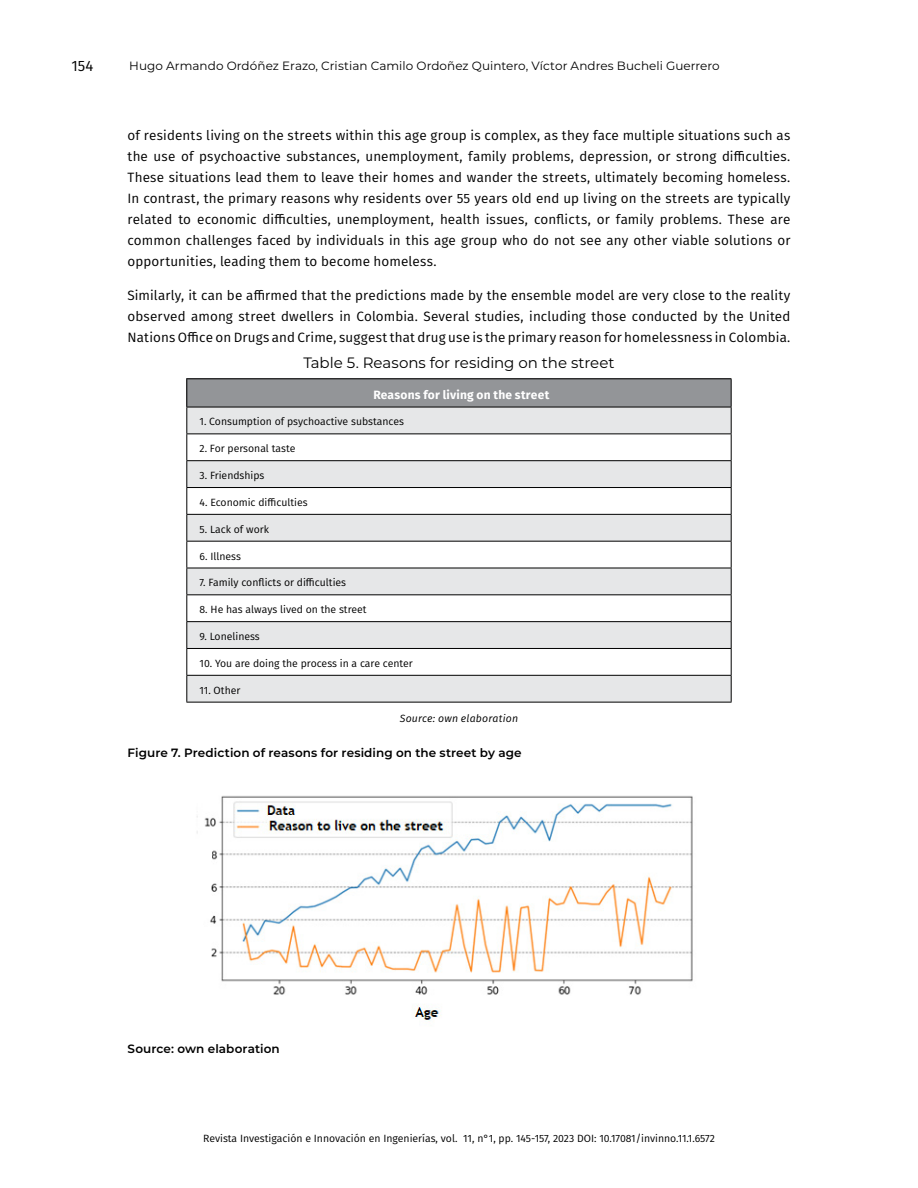
<style>
.page{position:relative;width:918px;height:1188px;background:#fff}
.page>*{position:absolute;margin:0;border:0;box-sizing:border-box;transform-origin:0 0}
.t1{font:15px "Montserrat";color:#000}
.t2{font:15px "Fira Sans";color:#000}
.t3{font:13.5px/21px "Fira Sans";letter-spacing:.01em;color:#000;text-align:justify}
.t4{font:12px "Montserrat";letter-spacing:.005em;color:#000}
.t5{font:600 12px "Montserrat";letter-spacing:.01em;color:#000}
.t6{font:700 12px "Fira Sans";letter-spacing:.015em;color:#fff}
.t7{font:10.5px "Fira Sans";color:#000}
.t8{font:italic 10.5px "Fira Sans";letter-spacing:.015em;color:#000}
</style>
<div class="page">
<div style="left:187px;top:379px;width:544px;height:28px;background:#939598"></div>
<svg style="left:187px;top:408px;width:544px;height:294px;fill:#e6e7e8"></svg>
<hr style="left:186px;top:378px;width:546px;height:1px;background:#000">
<hr style="left:186px;top:407px;width:546px;height:1px;background:#000">
<hr style="left:186px;top:433px;width:546px;height:1px;background:#000">
<hr style="left:186px;top:460px;width:546px;height:1px;background:#000">
<hr style="left:186px;top:487px;width:546px;height:1px;background:#000">
<hr style="left:186px;top:514px;width:546px;height:1px;background:#000">
<hr style="left:186px;top:541px;width:546px;height:1px;background:#000">
<hr style="left:186px;top:568px;width:546px;height:1px;background:#000">
<hr style="left:186px;top:594px;width:546px;height:1px;background:#000">
<hr style="left:186px;top:621px;width:546px;height:1px;background:#000">
<hr style="left:186px;top:648px;width:546px;height:1px;background:#000">
<hr style="left:186px;top:675px;width:546px;height:1px;background:#000">
<hr style="left:186px;top:702px;width:546px;height:1px;background:#000">
<svg style="left:186px;top:379px;width:1px;height:323px"></svg>
<svg style="left:731px;top:379px;width:1px;height:323px"></svg>
<img style="left:197px;top:795px;width:496px;height:226px">
<p class="t2" style="left:71px;top:54px;width:24px">154</p>
<p class="t4" style="left:129px;top:57px;width:592px">Hugo Armando Ordóñez Erazo, Cristian Camilo Ordoñez Quintero, Víctor Andres Bucheli Guerrero</p>
<p class="t3" style="left:128px;top:125px;width:664px">of residents living on the streets within this age group is complex, as they face multiple situations such as the use of psychoactive substances, unemployment, family problems, depression, or strong difficulties.<br>These situations lead them to leave their homes and wander the streets, ultimately becoming homeless.<br>In contrast, the primary reasons why residents over 55 years old end up living on the streets are typically related to economic difficulties, unemployment, health issues, conflicts, or family problems. These are common challenges faced by individuals in this age group who do not see any other viable solutions or opportunities, leading them to become homeless.</p>
<p class="t3" style="left:128px;top:284px;width:664px">Similarly, it can be affirmed that the predictions made by the ensemble model are very close to the reality observed among street dwellers in Colombia. Several studies, including those conducted by the United Nations Office on Drugs and Crime, suggest that drug use is the primary reason for homelessness in Colombia.</p>
<p class="t1" style="left:303px;top:353px;width:313px">Table 5. Reasons for residing on the street</p>
<p class="t6" style="left:373px;top:384px;width:177px">Reasons for living on the street</p>
<p class="t7" style="left:200px;top:414px;width:206px">1. Consumption of psychoactive substances</p>
<p class="t7" style="left:200px;top:441px;width:97px">2. For personal taste</p>
<p class="t7" style="left:200px;top:468px;width:66px">3. Friendships</p>
<p class="t7" style="left:200px;top:494px;width:110px">4. Economic difficulties</p>
<p class="t7" style="left:200px;top:521px;width:71px">5. Lack of work</p>
<p class="t7" style="left:200px;top:548px;width:43px">6. Illness</p>
<p class="t7" style="left:200px;top:575px;width:148px">7. Family conflicts or difficulties</p>
<p class="t7" style="left:200px;top:602px;width:169px">8. He has always lived on the street</p>
<p class="t7" style="left:200px;top:629px;width:62px">9. Loneliness</p>
<p class="t7" style="left:200px;top:655px;width:215px">10. You are doing the process in a care center</p>
<p class="t7" style="left:200px;top:682px;width:42px">11. Other</p>
<p class="t8" style="left:400px;top:710px;width:120px">Source: own elaboration</p>
<p class="t5" style="left:128px;top:745px;width:396px">Figure 7. Prediction of reasons for residing on the street by age</p>
<p class="t5" style="left:128px;top:1040px;width:154px">Source: own elaboration</p>
<p class="t7" style="left:203px;top:1130px;width:513px">Revista Investigación e Innovación en Ingenierías, vol. 11, n°1, pp. 145-157, 2023 DOI: 10.17081/invinno.11.1.6572</p>
</div>
